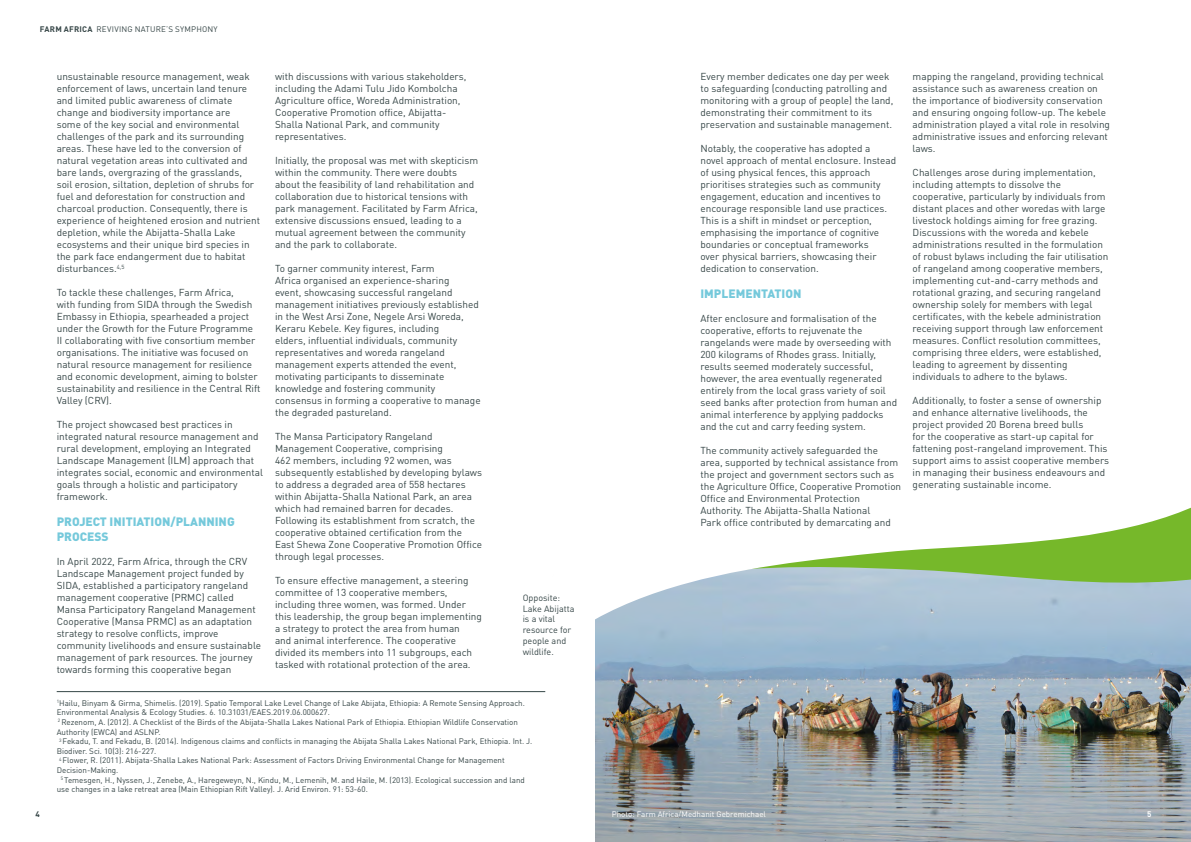
<style>
.page{position:relative;width:1191px;height:842px;background:#fff}
.page>*{position:absolute;margin:0;border:0;box-sizing:border-box;transform-origin:0 0}
.t1{font:900 12px/14.4px "DIN Pro";color:#75c9db}
.t2{font:10px/12px "DIN Pro";color:#364647}
.t3{font:9px/10.8px "DIN Pro";color:#364647}
.t4{font:8px "DIN Pro";color:#364647}
.t5{font:8px "DIN Pro";color:#fff}
.t6{font:8px "DIN Pro";letter-spacing:.025em;color:#364647}
.t7{font:700 8px "DIN Pro";color:#364647}
.t8{font:700 8px "DIN Pro";color:#fff}
.s1{font-weight:700}
</style>
<div class="page">
<img style="left:595px;top:730px;width:596px;height:112px">
<svg style="left:595px;top:507px;width:596px;height:223px"></svg>
<hr style="left:57px;top:691px;width:488px;height:1px;background:#364647">
<p class="t6" style="left:40px;top:22px;width:179px"><span class="s1">FARM AFRICA</span> REVIVING NATURE’S SYMPHONY</p>
<p class="t2" style="left:57px;top:69px;width:205px">unsustainable resource management, weak enforcement of laws, uncertain land tenure and limited public awareness of climate change and biodiversity importance are<br>some of the key social and environmental challenges of the park and its surrounding areas. These have led to the conversion of natural vegetation areas into cultivated and bare lands, overgrazing of the grasslands,<br>soil erosion, siltation, depletion of shrubs for fuel and deforestation for construction and charcoal production. Consequently, there is experience of heightened erosion and nutrient depletion, while the Abijatta-Shalla Lake ecosystems and their unique bird species in the park face endangerment due to habitat disturbances.<sup>4,5</sup></p>
<p class="t2" style="left:57px;top:285px;width:205px">To tackle these challenges, Farm Africa,<br>with funding from SIDA through the Swedish Embassy in Ethiopia, spearheaded a project under the Growth for the Future Programme II collaborating with five consortium member organisations. The initiative was focused on natural resource management for resilience and economic development, aiming to bolster sustainability and resilience in the Central Rift Valley (CRV).</p>
<p class="t2" style="left:57px;top:417px;width:208px">The project showcased best practices in integrated natural resource management and rural development, employing an Integrated Landscape Management (ILM) approach that integrates social, economic and environmental goals through a holistic and participatory framework.</p>
<p class="t1" style="left:57px;top:514px;width:180px">PROJECT INITIATION/PLANNING<br>PROCESS</p>
<p class="t2" style="left:57px;top:554px;width:206px">In April 2022, Farm Africa, through the CRV Landscape Management project funded by SIDA, established a participatory rangeland management cooperative (PRMC) called Mansa Participatory Rangeland Management Cooperative (Mansa PRMC) as an adaptation strategy to resolve conflicts, improve community livelihoods and ensure sustainable management of park resources. The journey towards forming this cooperative began</p>
<p class="t2" style="left:275px;top:69px;width:193px">with discussions with various stakeholders, including the Adami Tulu Jido Kombolcha Agriculture office, Woreda Administration, Cooperative Promotion office, Abijatta-Shalla National Park, and community representatives.</p>
<p class="t2" style="left:275px;top:153px;width:205px">Initially, the proposal was met with skepticism within the community. There were doubts about the feasibility of land rehabilitation and collaboration due to historical tensions with park management. Facilitated by Farm Africa, extensive discussions ensued, leading to a mutual agreement between the community and the park to collaborate.</p>
<p class="t2" style="left:275px;top:261px;width:207px">To garner community interest, Farm<br>Africa organised an experience-sharing<br>event, showcasing successful rangeland management initiatives previously established in the West Arsi Zone, Negele Arsi Woreda, Keraru Kebele. Key figures, including<br>elders, influential individuals, community representatives and woreda rangeland management experts attended the event, motivating participants to disseminate knowledge and fostering community consensus in forming a cooperative to manage the degraded pastureland.</p>
<p class="t2" style="left:275px;top:429px;width:208px">The Mansa Participatory Rangeland Management Cooperative, comprising<br>462 members, including 92 women, was subsequently established by developing bylaws to address a degraded area of 558 hectares within Abijatta-Shalla National Park, an area which had remained barren for decades.<br>Following its establishment from scratch, the cooperative obtained certification from the East Shewa Zone Cooperative Promotion Office through legal processes.</p>
<p class="t2" style="left:275px;top:573px;width:208px">To ensure effective management, a steering committee of 13 cooperative members, including three women, was formed. Under this leadership, the group began implementing a strategy to protect the area from human<br>and animal interference. The cooperative divided its members into 11 subgroups, each tasked with rotational protection of the area.</p>
<p class="t3" style="left:523px;top:591px;width:53px">Opposite:<br>Lake Abijatta is a vital resource for people and wildlife.</p>
<p class="t4" style="left:57px;top:697px;width:470px"><sup>1</sup>Hailu, Binyam &amp; Girma, Shimelis. (2019). Spatio Temporal Lake Level Change of Lake Abijata, Ethiopia: A Remote Sensing Approach.</p>
<p class="t4" style="left:57px;top:706px;width:275px">Environmental Analysis &amp; Ecology Studies. 6. 10.31031/EAES.2019.06.000627.</p>
<p class="t4" style="left:58px;top:716px;width:462px"><sup>2</sup> Rezenom, A. (2012). A Checklist of the Birds of the Abijata-Shalla Lakes National Park of Ethiopia. Ethiopian Wildlife Conservation</p>
<p class="t4" style="left:57px;top:725px;width:106px">Authority (EWCA) and ASLNP.</p>
<p class="t4" style="left:59px;top:735px;width:475px"><sup>3</sup> Fekadu, T. and Fekadu, B. (2014). Indigenous claims and conflicts in managing the Abijata Shalla Lakes National Park, Ethiopia. Int. J.</p>
<p class="t4" style="left:57px;top:745px;width:101px">Biodiver. Sci. 10(3): 216-227.</p>
<p class="t4" style="left:59px;top:754px;width:447px"><sup>4</sup> Flower, R. (2011). Abijata-Shalla Lakes National Park: Assessment of Factors Driving Environmental Change for Management</p>
<p class="t4" style="left:57px;top:764px;width:63px">Decision-Making.</p>
<p class="t4" style="left:61px;top:773px;width:466px"><sup>5</sup> Temesgen, H., Nyssen, J., Zenebe, A., Haregeweyn, N., Kindu, M., Lemenih, M. and Haile, M. (2013). Ecological succession and land</p>
<p class="t4" style="left:57px;top:783px;width:313px">use changes in a lake retreat area (Main Ethiopian Rift Valley). J. Arid Environ. 91: 53-60.</p>
<p class="t2" style="left:700px;top:69px;width:194px">Every member dedicates one day per week to safeguarding (conducting patrolling and monitoring with a group of people) the land, demonstrating their commitment to its preservation and sustainable management.</p>
<p class="t2" style="left:700px;top:141px;width:197px">Notably, the cooperative has adopted a novel approach of mental enclosure. Instead of using physical fences, this approach prioritises strategies such as community engagement, education and incentives to encourage responsible land use practices.<br>This is a shift in mindset or perception, emphasising the importance of cognitive boundaries or conceptual frameworks<br>over physical barriers, showcasing their dedication to conservation.</p>
<p class="t1" style="left:700px;top:286px;width:102px">IMPLEMENTATION</p>
<p class="t2" style="left:700px;top:312px;width:198px">After enclosure and formalisation of the cooperative, efforts to rejuvenate the rangelands were made by overseeding with 200 kilograms of Rhodes grass. Initially, results seemed moderately successful, however, the area eventually regenerated entirely from the local grass variety of soil seed banks after protection from human and animal interference by applying paddocks and the cut and carry feeding system.</p>
<p class="t2" style="left:700px;top:444px;width:202px">The community actively safeguarded the area, supported by technical assistance from the project and government sectors such as the Agriculture Office, Cooperative Promotion Office and Environmental Protection Authority. The Abijatta-Shalla National<br>Park office contributed by demarcating and</p>
<p class="t2" style="left:912px;top:69px;width:199px">mapping the rangeland, providing technical assistance such as awareness creation on the importance of biodiversity conservation and ensuring ongoing follow-up. The kebele administration played a vital role in resolving administrative issues and enforcing relevant laws.</p>
<p class="t2" style="left:912px;top:165px;width:197px">Challenges arose during implementation, including attempts to dissolve the cooperative, particularly by individuals from distant places and other woredas with large livestock holdings aiming for free grazing.<br>Discussions with the woreda and kebele administrations resulted in the formulation of robust bylaws including the fair utilisation of rangeland among cooperative members, implementing cut-and-carry methods and rotational grazing, and securing rangeland ownership solely for members with legal certificates, with the kebele administration receiving support through law enforcement measures. Conflict resolution committees, comprising three elders, were established, leading to agreement by dissenting individuals to adhere to the bylaws.</p>
<p class="t2" style="left:912px;top:393px;width:198px">Additionally, to foster a sense of ownership and enhance alternative livelihoods, the project provided 20 Borena breed bulls<br>for the cooperative as start-up capital for fattening post-rangeland improvement. This support aims to assist cooperative members in managing their business endeavours and generating sustainable income.</p>
<p class="t5" style="left:612px;top:807px;width:156px">Photo: Farm Africa/Medhanit Gebremichael</p>
<p class="t7" style="left:35px;top:807px;width:6px">4</p>
<p class="t8" style="left:1147px;top:807px;width:6px">5</p>
</div>
